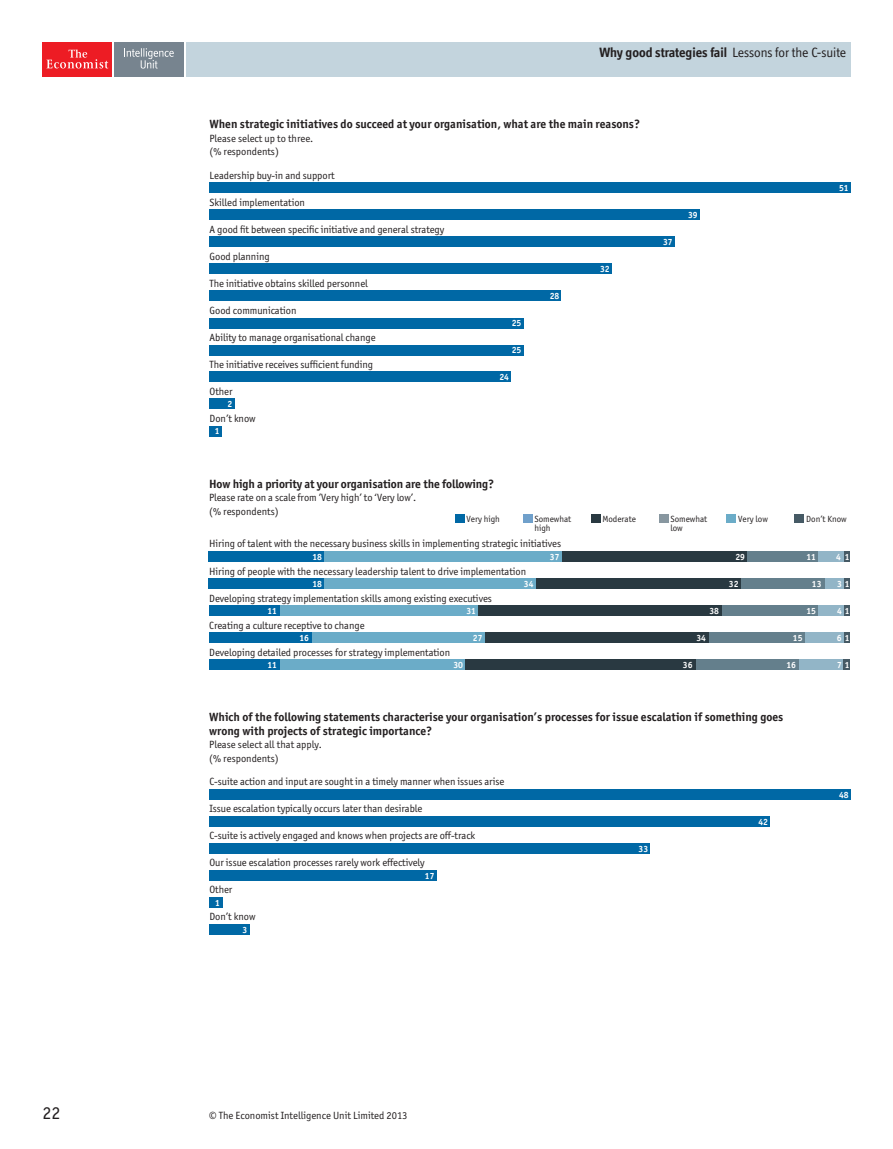
<style>
.page{position:relative;width:893px;height:1149px;background:#fff}
.page>*{position:absolute;margin:0;border:0;box-sizing:border-box;transform-origin:0 0}
.t1{font:18px "Officina San ITC";color:#231f20}
.t2{font:700 13.5px "Officina Display";color:#231f20}
.t3{font:700 12px/13.5px "Officina San ITC";color:#231f20}
.t4{font:10.5px/13.5px "Officina San ITC";letter-spacing:-.005em;color:#231f20}
.t5{font:700 9px "Officina San ITC";color:#fff}
.t6{font:9px/9px "Officina San ITC";color:#231f20}
.s1{font-weight:400}
</style>
<div class="page">
<div style="left:43px;top:43px;width:69px;height:34px;background:#ed1c24"></div>
<svg style="left:46px;top:49px;width:62px;height:19px"></svg>
<div style="left:114px;top:43px;width:70px;height:34px;background:#77848f"></div>
<svg style="left:124px;top:48px;width:50px;height:21px"></svg>
<div style="left:186px;top:43px;width:664px;height:34px;background:#c3d4dd"></div>
<div style="left:209px;top:182px;width:641px;height:11px;background:#0068a5"></div>
<div style="left:209px;top:209px;width:491px;height:11px;background:#0068a5"></div>
<div style="left:209px;top:236px;width:465px;height:11px;background:#0068a5"></div>
<div style="left:209px;top:263px;width:403px;height:11px;background:#0068a5"></div>
<div style="left:209px;top:290px;width:352px;height:11px;background:#0068a5"></div>
<div style="left:209px;top:317px;width:315px;height:11px;background:#0068a5"></div>
<div style="left:209px;top:344px;width:315px;height:11px;background:#0068a5"></div>
<div style="left:209px;top:371px;width:302px;height:11px;background:#0068a5"></div>
<div style="left:209px;top:398px;width:25px;height:11px;background:#0068a5"></div>
<div style="left:209px;top:425px;width:13px;height:11px;background:#0068a5"></div>
<div style="left:843px;top:550px;width:7px;height:11px;background:#465a65"></div>
<div style="left:843px;top:578px;width:7px;height:10px;background:#465a65"></div>
<div style="left:843px;top:605px;width:7px;height:10px;background:#465a65"></div>
<div style="left:843px;top:632px;width:7px;height:11px;background:#465a65"></div>
<div style="left:843px;top:659px;width:7px;height:11px;background:#465a65"></div>
<div style="left:818px;top:550px;width:25px;height:11px;background:#92b5c7"></div>
<div style="left:824px;top:578px;width:19px;height:10px;background:#92b5c7"></div>
<div style="left:818px;top:605px;width:25px;height:10px;background:#92b5c7"></div>
<div style="left:805px;top:632px;width:38px;height:11px;background:#92b5c7"></div>
<div style="left:798px;top:659px;width:45px;height:11px;background:#92b5c7"></div>
<div style="left:747px;top:550px;width:71px;height:11px;background:#647f8c"></div>
<div style="left:741px;top:578px;width:83px;height:10px;background:#647f8c"></div>
<div style="left:722px;top:605px;width:96px;height:10px;background:#647f8c"></div>
<div style="left:709px;top:632px;width:96px;height:11px;background:#647f8c"></div>
<div style="left:696px;top:659px;width:102px;height:11px;background:#647f8c"></div>
<div style="left:561px;top:550px;width:186px;height:11px;background:#293941"></div>
<div style="left:536px;top:578px;width:205px;height:10px;background:#293941"></div>
<div style="left:478px;top:605px;width:244px;height:10px;background:#293941"></div>
<div style="left:484px;top:632px;width:225px;height:11px;background:#293941"></div>
<div style="left:465px;top:659px;width:231px;height:11px;background:#293941"></div>
<div style="left:324px;top:550px;width:237px;height:11px;background:#6bacc8"></div>
<div style="left:324px;top:578px;width:212px;height:10px;background:#6bacc8"></div>
<div style="left:279px;top:605px;width:199px;height:10px;background:#6bacc8"></div>
<div style="left:311px;top:632px;width:173px;height:11px;background:#6bacc8"></div>
<div style="left:279px;top:659px;width:186px;height:11px;background:#6bacc8"></div>
<div style="left:209px;top:550px;width:115px;height:11px;background:#0068a5"></div>
<div style="left:209px;top:578px;width:115px;height:10px;background:#0068a5"></div>
<div style="left:209px;top:605px;width:70px;height:10px;background:#0068a5"></div>
<div style="left:209px;top:632px;width:102px;height:11px;background:#0068a5"></div>
<div style="left:209px;top:659px;width:70px;height:11px;background:#0068a5"></div>
<div style="left:726px;top:514px;width:10px;height:9px;background:#6bacc8"></div>
<div style="left:794px;top:514px;width:10px;height:9px;background:#465a65"></div>
<div style="left:591px;top:514px;width:10px;height:9px;background:#293941"></div>
<div style="left:659px;top:514px;width:10px;height:9px;background:#8897a0"></div>
<div style="left:455px;top:514px;width:10px;height:9px;background:#0068a5"></div>
<div style="left:523px;top:514px;width:9px;height:9px;background:#70a0cb"></div>
<div style="left:209px;top:789px;width:641px;height:10px;background:#0068a5"></div>
<div style="left:209px;top:816px;width:561px;height:10px;background:#0068a5"></div>
<div style="left:209px;top:842px;width:441px;height:11px;background:#0068a5"></div>
<div style="left:209px;top:870px;width:227px;height:10px;background:#0068a5"></div>
<div style="left:209px;top:896px;width:13px;height:11px;background:#0068a5"></div>
<div style="left:209px;top:924px;width:40px;height:10px;background:#0068a5"></div>
<p class="t2" style="left:599px;top:46px;width:248px">Why good strategies fail <span class="s1">Lessons for the C-suite</span></p>
<p class="t3" style="left:209px;top:118px;width:432px">When strategic initiatives do succeed at your organisation, what are the main reasons?</p>
<p class="t4" style="left:209px;top:131px;width:105px">Please select up to three. (% respondents)</p>
<p class="t4" style="left:210px;top:169px;width:127px">Leadership buy-in and support</p>
<p class="t4" style="left:210px;top:196px;width:97px">Skilled implementation</p>
<p class="t4" style="left:210px;top:223px;width:236px">A good fit between specific initiative and general strategy</p>
<p class="t4" style="left:210px;top:250px;width:62px">Good planning</p>
<p class="t4" style="left:210px;top:277px;width:160px">The initiative obtains skilled personnel</p>
<p class="t4" style="left:210px;top:304px;width:88px">Good communication</p>
<p class="t4" style="left:210px;top:331px;width:167px">Ability to manage organisational change</p>
<p class="t4" style="left:210px;top:358px;width:165px">The initiative receives sufficient funding</p>
<p class="t4" style="left:210px;top:385px;width:24px">Other</p>
<p class="t4" style="left:210px;top:412px;width:48px">Don’t know</p>
<p class="t5" style="left:227px;top:399px;width:6px">2</p>
<p class="t5" style="left:215px;top:426px;width:6px">1</p>
<p class="t5" style="left:512px;top:318px;width:11px">25</p>
<p class="t5" style="left:512px;top:345px;width:11px">25</p>
<p class="t5" style="left:499px;top:372px;width:11px">24</p>
<p class="t5" style="left:550px;top:291px;width:11px">28</p>
<p class="t5" style="left:600px;top:264px;width:11px">32</p>
<p class="t5" style="left:663px;top:237px;width:11px">37</p>
<p class="t5" style="left:688px;top:210px;width:11px">39</p>
<p class="t5" style="left:839px;top:183px;width:11px">51</p>
<p class="t3" style="left:209px;top:477px;width:286px">How high a priority at your organisation are the following?</p>
<p class="t4" style="left:209px;top:491px;width:209px">Please rate on a scale from ’Very high’ to ‘Very low’. (% respondents)</p>
<p class="t5" style="left:312px;top:552px;width:11px">18</p>
<p class="t5" style="left:550px;top:552px;width:11px">37</p>
<p class="t5" style="left:735px;top:552px;width:11px">29</p>
<p class="t5" style="left:806px;top:552px;width:11px">11</p>
<p class="t5" style="left:836px;top:552px;width:15px">4 1</p>
<p class="t5" style="left:312px;top:579px;width:11px">18</p>
<p class="t5" style="left:524px;top:579px;width:11px">34</p>
<p class="t5" style="left:729px;top:579px;width:11px">32</p>
<p class="t5" style="left:812px;top:579px;width:11px">13</p>
<p class="t5" style="left:837px;top:579px;width:14px">3 1</p>
<p class="t5" style="left:267px;top:606px;width:11px">11</p>
<p class="t5" style="left:466px;top:606px;width:11px">31</p>
<p class="t5" style="left:709px;top:606px;width:11px">38</p>
<p class="t5" style="left:806px;top:606px;width:11px">15</p>
<p class="t5" style="left:837px;top:606px;width:14px">4 1</p>
<p class="t5" style="left:299px;top:633px;width:11px">16</p>
<p class="t5" style="left:473px;top:633px;width:11px">27</p>
<p class="t5" style="left:696px;top:633px;width:11px">34</p>
<p class="t5" style="left:793px;top:633px;width:11px">15</p>
<p class="t5" style="left:837px;top:633px;width:14px">6 1</p>
<p class="t5" style="left:267px;top:660px;width:11px">11</p>
<p class="t5" style="left:453px;top:660px;width:11px">30</p>
<p class="t5" style="left:683px;top:660px;width:11px">36</p>
<p class="t5" style="left:786px;top:660px;width:11px">16</p>
<p class="t5" style="left:837px;top:660px;width:14px">7 1</p>
<p class="t6" style="left:466px;top:514px;width:35px">Very high</p>
<p class="t6" style="left:534px;top:514px;width:38px">Somewhat high</p>
<p class="t6" style="left:602px;top:514px;width:35px">Moderate</p>
<p class="t6" style="left:670px;top:514px;width:38px">Somewhat low</p>
<p class="t6" style="left:738px;top:514px;width:31px">Very low</p>
<p class="t6" style="left:806px;top:514px;width:42px">Don’t Know</p>
<p class="t4" style="left:209px;top:537px;width:353px">Hiring of talent with the necessary business skills in implementing strategic initiatives</p>
<p class="t4" style="left:209px;top:564px;width:318px">Hiring of people with the necessary leadership talent to drive implementation</p>
<p class="t4" style="left:209px;top:591px;width:284px">Developing strategy implementation skills among existing executives</p>
<p class="t4" style="left:209px;top:618px;width:157px">Creating a culture receptive to change</p>
<p class="t4" style="left:209px;top:645px;width:242px">Developing detailed processes for strategy implementation</p>
<p class="t3" style="left:209px;top:711px;width:575px">Which of the following statements characterise your organisation’s processes for issue escalation if something goes wrong with projects of strategic importance?</p>
<p class="t4" style="left:209px;top:738px;width:114px">Please select all that apply. (% respondents)</p>
<p class="t4" style="left:209px;top:775px;width:296px">C-suite action and input are sought in a timely manner when issues arise</p>
<p class="t4" style="left:209px;top:802px;width:215px">Issue escalation typically occurs later than desirable</p>
<p class="t4" style="left:209px;top:829px;width:267px">C-suite is actively engaged and knows when projects are off-track</p>
<p class="t4" style="left:209px;top:856px;width:217px">Our issue escalation processes rarely work effectively</p>
<p class="t4" style="left:209px;top:883px;width:24px">Other</p>
<p class="t4" style="left:209px;top:910px;width:48px">Don’t know</p>
<p class="t5" style="left:425px;top:871px;width:11px">17</p>
<p class="t5" style="left:215px;top:898px;width:6px">1</p>
<p class="t5" style="left:242px;top:925px;width:6px">3</p>
<p class="t5" style="left:638px;top:844px;width:11px">33</p>
<p class="t5" style="left:758px;top:817px;width:11px">42</p>
<p class="t5" style="left:839px;top:790px;width:11px">48</p>
<h1 class="t1" style="left:43px;top:1103px;width:19px">22</h1>
<p class="t4" style="left:209px;top:1108px;width:200px">© The Economist Intelligence Unit Limited 2013</p>
</div>
